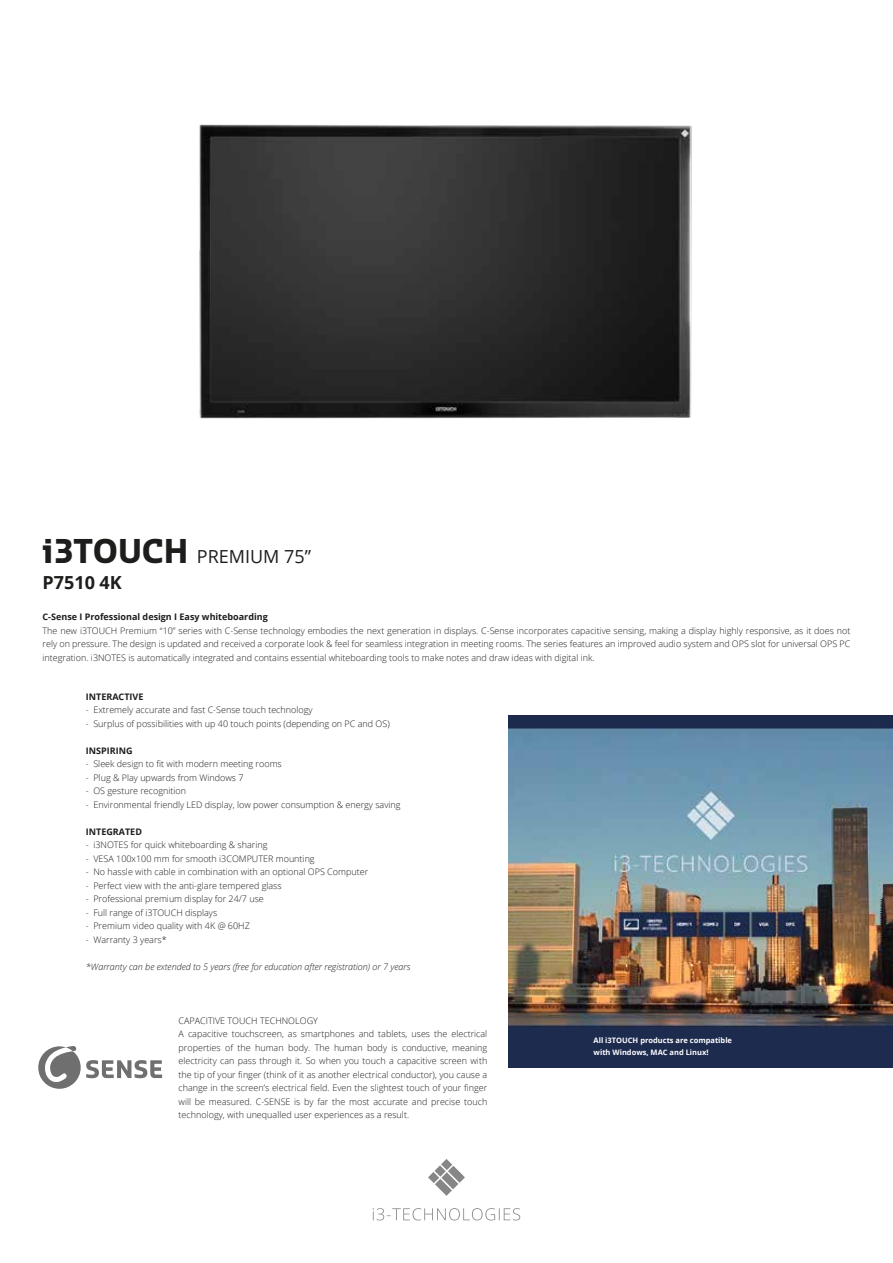
<style>
.page{position:relative;width:893px;height:1263px;background:#fff}
.page>*{position:absolute;margin:0;border:0;box-sizing:border-box;transform-origin:0 0}
.t1{font:18px/25.8px "Open Sans";color:#1d1d1b}
.t2{font:300 9px/13.5px "Open Sans";color:#1d1d1b}
.t3{font:700 9px "Open Sans";color:#1d1d1b}
.t4{font:italic 300 9px "Open Sans";color:#1d1d1b}
.t5{font:700 7.5px/12px "Open Sans";color:#fff}
.s1{font-family:"Sansa";font-weight:700;font-size:32.1px}
.s2{font-weight:700}
</style>
<div class="page">
<img style="left:508px;top:715px;width:385px;height:352px">
<img style="left:199px;top:124px;width:493px;height:295px">
<svg style="left:38px;top:1046px;width:124px;height:43px"></svg>
<svg style="left:373px;top:1208px;width:147px;height:12px"></svg>
<svg style="left:428px;top:1159px;width:37px;height:37px"></svg>
<h1 class="t1" style="left:43px;top:543px;width:270px"><span class="s1">i3TOUCH</span> PREMIUM 75”<br><span class="s2">P7510 4K</span></h1>
<p class="t3" style="left:43px;top:611px;width:227px">C-Sense I Professional design I Easy whiteboarding</p>
<p class="t2" style="left:43px;top:624px;width:809px;text-align:justify">The new i3TOUCH Premium “10” series with C-Sense technology embodies the next generation in displays. C-Sense incorporates capacitive sensing, making a display highly responsive, as it does not rely on pressure. The design is updated and received a corporate look &amp; feel for seamless integration in meeting rooms. The series features an improved audio system and OPS slot for universal OPS PC integration. i3NOTES is automatically integrated and contains essential whiteboarding tools to make notes and draw ideas with digital ink.</p>
<p class="t3" style="left:86px;top:690px;width:59px">INTERACTIVE</p>
<p class="t2" style="left:86px;top:703px;width:228px">- Extremely accurate and fast C-Sense touch technology</p>
<p class="t2" style="left:86px;top:717px;width:305px">- Surplus of possibilities with up 40 touch points (depending on PC and OS)</p>
<p class="t3" style="left:86px;top:744px;width:48px">INSPIRING</p>
<p class="t2" style="left:86px;top:757px;width:197px">- Sleek design to fit with modern meeting rooms</p>
<p class="t2" style="left:86px;top:771px;width:159px">- Plug &amp; Play upwards from Windows 7</p>
<p class="t2" style="left:86px;top:784px;width:102px">- OS gesture recognition</p>
<p class="t2" style="left:86px;top:798px;width:316px">- Environmental friendly LED display, low power consumption &amp; energy saving</p>
<p class="t3" style="left:86px;top:825px;width:58px">INTEGRATED</p>
<p class="t2" style="left:86px;top:838px;width:183px">- i3NOTES for quick whiteboarding &amp; sharing</p>
<p class="t2" style="left:86px;top:852px;width:230px">- VESA 100x100 mm for smooth i3COMPUTER mounting</p>
<p class="t2" style="left:86px;top:865px;width:284px">- No hassle with cable in combination with an optional OPS Computer</p>
<p class="t2" style="left:86px;top:879px;width:197px">- Perfect view with the anti-glare tempered glass</p>
<p class="t2" style="left:86px;top:892px;width:180px">- Professional premium display for 24/7 use</p>
<p class="t2" style="left:86px;top:906px;width:133px">- Full range of i3TOUCH displays</p>
<p class="t2" style="left:86px;top:919px;width:166px">- Premium video quality with 4K @ 60HZ</p>
<p class="t2" style="left:86px;top:933px;width:82px">- Warranty 3 years*</p>
<p class="t4" style="left:86px;top:960px;width:326px">*Warranty can be extended to 5 years (free for education after registration) or 7 years</p>
<p class="t2" style="left:179px;top:1013px;width:310px">CAPACITIVE TOUCH TECHNOLOGY<br>A capacitive touchscreen, as smartphones and tablets, uses the electrical properties of the human body. The human body is conductive, meaning electricity can pass through it. So when you touch a capacitive screen with the tip of your finger (think of it as another electrical conductor), you cause a change in the screen’s electrical field. Even the slightest touch of your finger will be measured. C-SENSE is by far the most accurate and precise touch technology, with unequalled user experiences as a result.</p>
<p class="t5" style="left:594px;top:1034px;width:140px">All i3TOUCH products are compatible with Windows, MAC and Linux!</p>
</div>
